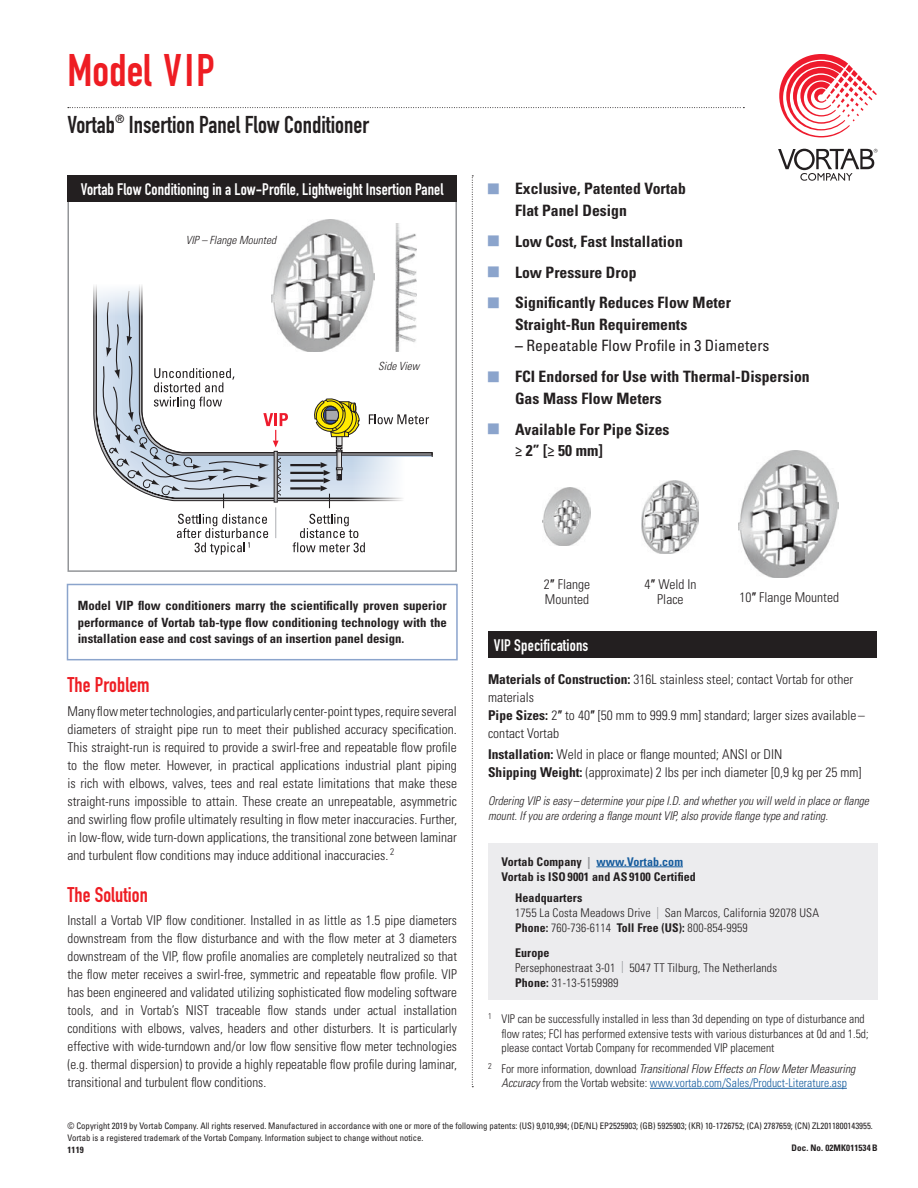
<style>
.page{position:relative;width:918px;height:1188px;background:#fff}
.page>*{position:absolute;margin:0;border:0;box-sizing:border-box;transform-origin:0 0}
.t1{font:45px "DIN Engschrift Std";color:#ee1d23}
.t2{font:24px "DIN Engschrift Std";color:#231f20}
.Subhead{font:21px "DIN Engschrift Std";letter-spacing:.005em;color:#ee1d23}
.t3{font:16.5px "DIN Engschrift Std";letter-spacing:.005em;color:#fff}
.Text_first_paragraph{font:700 condensed 15.6px/21.5px "Univers LT Std";color:#231f20}
.Text_first_paragraph-2{font:condensed 15.6px "Univers LT Std";color:#231f20}
.Text_first_paragraph-3{font:300 condensed 13.5px/18px "Univers LT Std";color:#231f20;text-align:justify}
.Text{font:300 condensed 13.5px/15px "Univers LT Std";color:#231f20;text-align:center}
.Text_first_paragraph-4{font:700 condensed 12.75px/16.5px "Univers LT Std";color:#231f20;text-align:justify}
.Text_first_paragraph-5{font:300 condensed 12px/14.2px "Univers LT Std";color:#231f20}
.Text_first_paragraph-6{font:italic 300 condensed 12px/15px "Univers LT Std";color:#231f20;scale:.96 1}
.Text_first_paragraph-7{font:italic 300 condensed 12px/14.2px "Univers LT Std";color:#231f20;text-align:center}
.t4{font:700 condensed 12px "Univers LT Std";letter-spacing:.01em;color:#231f20}
.t5{font:700 condensed 12px "Univers LT Std";letter-spacing:.01em;color:#175d9e}
.Text-2{font:italic 300 condensed 11.25px "Univers LT Std";color:#231f20}
.t6{font:condensed 9px/12px "Univers LT Std";color:#231f20}
.t7{font:700 condensed 9px "Univers LT Std";letter-spacing:.01em;color:#231f20}
.s1{font-weight:700}
.s2{font-family:"Arial";font-weight:400;font-stretch:normal}
.s3{color:#231f20}
.s4{color:#939598}
.s5{font-style:normal}
.s6{font-style:normal;color:#175d9e}
</style>
<div class="page">
<svg style="left:472px;top:175px;width:1px;height:912px"></svg>
<svg style="left:68px;top:107px;width:676px;height:1px"></svg>
<div style="left:68px;top:176px;width:389px;height:396px;background:#fff;border:2px solid #939598"></div>
<svg style="left:779px;top:54px;width:98px;height:83px"></svg>
<svg style="left:778px;top:149px;width:99px;height:32px"></svg>
<img style="left:543px;top:488px;width:47px;height:57px">
<img style="left:641px;top:480px;width:58px;height:73px">
<img style="left:738px;top:450px;width:101px;height:127px">
<svg style="left:93px;top:316px;width:340px;height:185px"></svg>
<hr style="left:275px;top:507px;width:1px;height:31px;background:#bcbdc0">
<svg style="left:369px;top:414px;width:60px;height:10px"></svg>
<svg style="left:177px;top:514px;width:91px;height:41px"></svg>
<svg style="left:293px;top:514px;width:72px;height:38px"></svg>
<hr style="left:337px;top:451px;width:4px;height:17px;background:#dcdddf">
<div style="left:337px;top:451px;width:5px;height:18px;border:1px solid #231f20"></div>
<svg style="left:314px;top:397px;width:46px;height:55px"></svg>
<hr style="left:290px;top:464px;width:31px;height:2px;background:#231f20">
<hr style="left:290px;top:472px;width:34px;height:2px;background:#231f20">
<hr style="left:290px;top:480px;width:34px;height:2px;background:#231f20">
<hr style="left:290px;top:487px;width:31px;height:3px;background:#231f20">
<svg style="left:321px;top:462px;width:22px;height:46px"></svg>
<svg style="left:101px;top:316px;width:187px;height:192px"></svg>
<svg style="left:93px;top:285px;width:50px;height:31px"></svg>
<svg style="left:352px;top:457px;width:81px;height:67px"></svg>
<img style="left:395px;top:223px;width:22px;height:129px">
<img style="left:271px;top:220px;width:104px;height:131px">
<div style="left:68px;top:176px;width:389px;height:26px;background:#231f20"></div>
<div style="left:488px;top:632px;width:389px;height:26px;background:#231f20"></div>
<div style="left:488px;top:843px;width:390px;height:157px;background:#ececee"></div>
<hr style="left:596px;top:867px;width:87px;height:1px;background:#175d9e">
<hr style="left:650px;top:1088px;width:197px;height:1px;background:#175d9e">
<div style="left:67px;top:584px;width:391px;height:76px;border:2px solid #8ba4cc"></div>
<p class="t1" style="left:68px;top:44px;width:149px">Model VIP</p>
<p class="t2" style="left:68px;top:110px;width:303px">Vortab<sup>®</sup> Insertion Panel Flow Conditioner</p>
<p class="t3" style="left:81px;top:179px;width:364px">Vortab Flow Conditioning in a Low-Profile, Lightweight Insertion Panel</p>
<p class="Text-2" style="left:186px;top:234px;width:92px">VIP – Flange Mounted</p>
<p class="Text-2" style="left:378px;top:359px;width:43px">Side View</p>
<p class="Text_first_paragraph" style="left:515px;top:178px;width:172px">Exclusive, Patented Vortab<br>Flat Panel Design</p>
<p class="Text_first_paragraph" style="left:515px;top:230px;width:170px">Low Cost, Fast Installation</p>
<p class="Text_first_paragraph" style="left:515px;top:261px;width:123px">Low Pressure Drop</p>
<p class="Text_first_paragraph" style="left:515px;top:292px;width:218px">Significantly Reduces Flow Meter<br>Straight-Run Requirements</p>
<p class="Text_first_paragraph-2" style="left:515px;top:336px;width:256px"><span class="s1">–</span> Repeatable Flow Profile in 3 Diameters</p>
<p class="Text_first_paragraph" style="left:515px;top:366px;width:296px">FCI Endorsed for Use with Thermal-Dispersion<br>Gas Mass Flow Meters</p>
<p class="Text_first_paragraph" style="left:515px;top:418px;width:156px">Available For Pipe Sizes ≥ 2” [≥ 50 mm]</p>
<p class="Text_first_paragraph-4" style="left:78px;top:597px;width:371px">Model VIP flow conditioners marry the scientifically proven superior performance of Vortab tab-type flow conditioning technology with the installation ease and cost savings of an insertion panel design.</p>
<p class="Subhead" style="left:68px;top:673px;width:84px">The Problem</p>
<p class="Text_first_paragraph-3" style="left:68px;top:702px;width:391px">Many flow meter technologies, and particularly center-point types, require several diameters of straight pipe run to meet their published accuracy specification.<br>This straight-run is required to provide a swirl-free and repeatable flow profile to the flow meter. However, in practical applications industrial plant piping is rich with elbows, valves, tees and real estate limitations that make these straight-runs impossible to attain. These create an unrepeatable, asymmetric and swirling flow profile ultimately resulting in flow meter inaccuracies. Further, in low-flow, wide turn-down applications, the transitional zone between laminar and turbulent flow conditions may induce additional inaccuracies. <sup>2</sup></p>
<p class="Subhead" style="left:68px;top:882px;width:82px">The Solution</p>
<p class="Text_first_paragraph-3" style="left:68px;top:911px;width:391px">Install a Vortab VIP flow conditioner. Installed in as little as 1.5 pipe diameters downstream from the flow disturbance and with the flow meter at 3 diameters downstream of the VIP, flow profile anomalies are completely neutralized so that the flow meter receives a swirl-free, symmetric and repeatable flow profile. VIP has been engineered and validated utilizing sophisticated flow modeling software tools, and in Vortab’s NIST traceable flow stands under actual installation conditions with elbows, valves, headers and other disturbers. It is particularly effective with wide-turndown and/or low flow sensitive flow meter technologies (e.g. thermal dispersion) to provide a highly repeatable flow profile during laminar, transitional and turbulent flow conditions.</p>
<p class="Text" style="left:544px;top:577px;width:48px;text-align:left">2<span class="s2">″</span> Flange<br>Mounted</p>
<p class="Text" style="left:644px;top:577px;width:53px">4<span class="s2">″</span> Weld In<br>Place</p>
<p class="Text" style="left:739px;top:589px;width:101px">10<span class="s2">″</span> Flange Mounted</p>
<p class="t3" style="left:494px;top:635px;width:96px">VIP Specifications</p>
<p class="Text_first_paragraph-3" style="left:488px;top:671px;width:378px;text-align:left"><span class="s1">Materials of Construction:</span> 316L stainless steel; contact Vortab for other materials<br><span class="s1">Pipe Sizes:</span> 2<span class="s2">″</span> to 40<span class="s2">″</span> [50 mm to 999.9 mm] standard; larger sizes available – contact Vortab</p>
<p class="Text_first_paragraph-3" style="left:488px;top:745px;width:296px"><span class="s1">Installation:</span> Weld in place or flange mounted; ANSI or DIN</p>
<p class="Text_first_paragraph-3" style="left:488px;top:763px;width:375px"><span class="s1">Shipping Weight:</span> (approximate) 2 lbs per inch diameter [0,9 kg per 25 mm]</p>
<p class="Text_first_paragraph-6" style="left:488px;top:794px;width:398px">Ordering VIP is easy – determine your pipe I.D. and whether you will weld in place or flange mount. If you are ordering a flange mount VIP, also provide flange type and rating.</p>
<p class="t5" style="left:502px;top:854px;width:183px"><span class="s3">Vortab Company</span> <span class="s4">|</span> www.Vortab.com</p>
<p class="t4" style="left:502px;top:869px;width:196px">Vortab is ISO9001 and AS 9100 Certified</p>
<p class="t4" style="left:515px;top:891px;width:69px">Headquarters</p>
<p class="Text_first_paragraph-5" style="left:515px;top:906px;width:306px">1755 La Costa Meadows Drive <span class="s4">|</span> San Marcos, California 92078 USA</p>
<p class="Text_first_paragraph-5" style="left:515px;top:921px;width:234px"><span class="s1">Phone:</span> 760-736-6114 <span class="s1">Toll Free (US):</span> 800-854-9959</p>
<p class="t4" style="left:515px;top:945px;width:36px">Europe</p>
<p class="Text_first_paragraph-5" style="left:515px;top:960px;width:264px">Persephonestraat 3-01 <span class="s4">|</span> 5047 TT Tilburg, The Netherlands</p>
<p class="Text_first_paragraph-5" style="left:515px;top:975px;width:105px"><span class="s1">Phone:</span> 31-13-5159989</p>
<p class="Text_first_paragraph-5" style="left:502px;top:1012px;width:369px;text-indent:-14px"><sup>1</sup> VIP can be successfully installed in less than 3d depending on type of disturbance and flow rates; FCI has performed extensive tests with various disturbances at 0d and 1.5d; please contact Vortab Company for recommended VIP placement</p>
<p class="Text_first_paragraph-7" style="left:488px;top:1062px;width:369px"><sup>2</sup> <span class="s5">For more information, download</span> Transitional Flow Effects on Flow Meter Measuring<br>Accuracy <span class="s5">from the Vortab website:</span> <span class="s6">www.vortab.com/Sales/Product-Literature.asp</span></p>
<p class="t6" style="left:68px;top:1119px;width:807px">© Copyright 2019 by Vortab Company. All rights reserved. Manufactured in accordance with one or more of the following patents: (US) 9,010,994; (DE/NL) EP2525903; (GB) 5925903; (KR) 10-1726752; (CA) 2787659; (CN) ZL2011800143955.<br>Vortab is a registered trademark of the Vortab Company. Information subject to change without notice.</p>
<p class="t7" style="left:68px;top:1144px;width:18px">1119</p>
<p class="t7" style="left:792px;top:1143px;width:87px">Doc. No. 02MK011534B</p>
</div>
